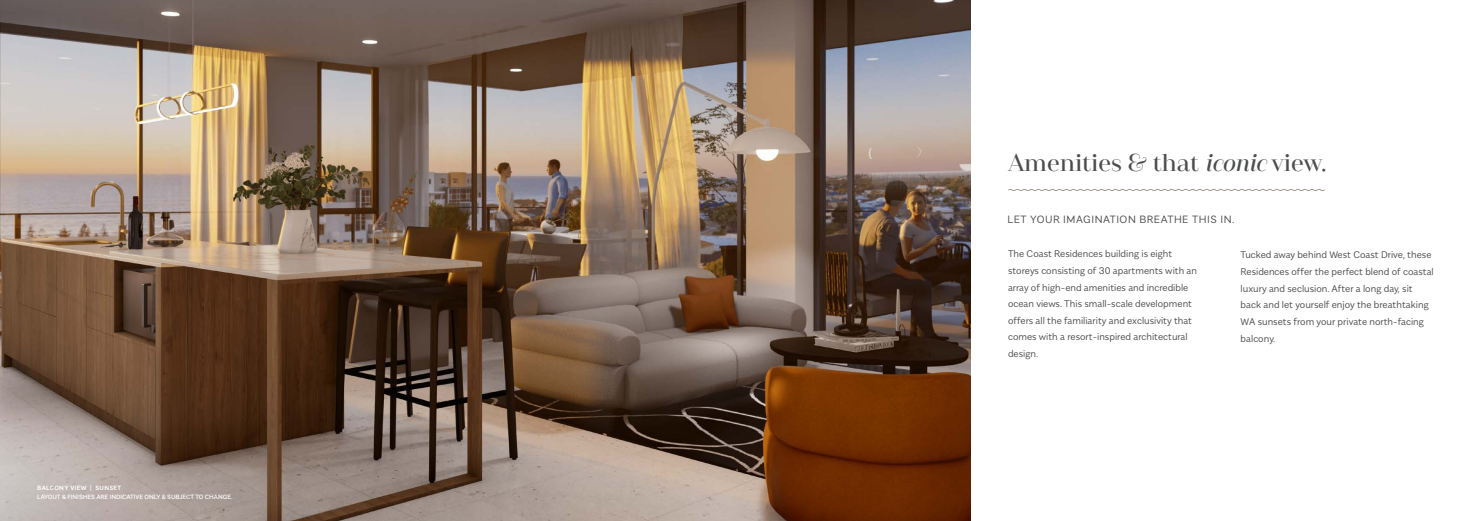
<style>
.page{position:relative;width:1474px;height:521px;background:#fff}
.page>*{position:absolute;margin:0;border:0;box-sizing:border-box;transform-origin:0 0}
.t1{font:600 24.5px "Camila";color:#4b4c4d}
.t2{font:300 10.5px "Alergia Normal";letter-spacing:.05em;color:#4b4c4d}
.t3{font:300 9.62px/16.6px "Alergia Normal";color:#4b4c4d}
.t4{font:500 6.12px "Alergia Normal";color:#fff}
.t5{font:600 6.12px "Alergia Normal";letter-spacing:.05em;color:#fff}
.s1{font-style:italic}
</style>
<div class="page">
<img style="left:0;top:0;width:970px;height:521px">
<svg style="left:1008px;top:189px;width:316px;height:2px"></svg>
<p class="t5" style="left:37px;top:483px;width:85px">BALCONY VIEW | SUNSET</p>
<p class="t4" style="left:37px;top:492px;width:197px">LAYOUT &amp; FINISHES ARE INDICATIVE ONLY &amp; SUBJECT TO CHANGE.</p>
<h1 class="t1" style="left:1008px;top:149px;width:320px">Amenities &amp; that <span class="s1">iconic</span> view.</h1>
<p class="t2" style="left:1007px;top:212px;width:228px">LET YOUR IMAGINATION BREATHE THIS IN.</p>
<p class="t3" style="left:1008px;top:245px;width:190px">The Coast Residences building is eight storeys consisting of 30 apartments with an array of high-end amenities and incredible ocean views. This small-scale development offers all the familiarity and exclusivity that comes with a resort-inspired architectural design.</p>
<p class="t3" style="left:1240px;top:246px;width:195px">Tucked away behind West Coast Drive, these Residences offer the perfect blend of coastal luxury and seclusion. After a long day, sit back and let yourself enjoy the breathtaking WA sunsets from your private north-facing balcony.</p>
</div>
